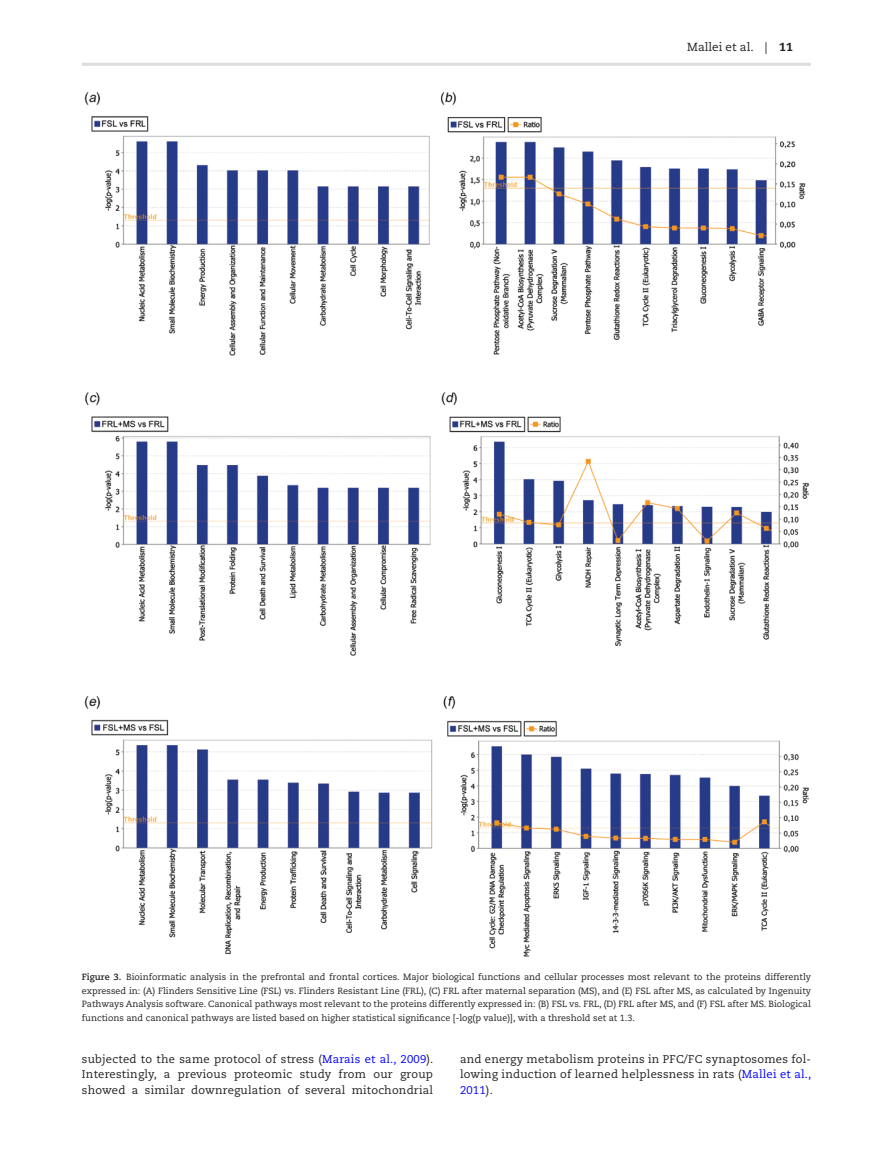
<style>
.page{position:relative;width:893px;height:1174px;background:#fff}
.page>*{position:absolute;margin:0;border:0;box-sizing:border-box;transform-origin:0 0}
.t1{font:11.7px "Caecilia LT Std";color:#231f20}
.t2{font:11.25px/15.8px "Caecilia LT Std";letter-spacing:.02em;color:#231f20;text-align:justify}
.t3{font:9px/13.5px "Caecilia LT Std";color:#231f20;text-align:justify}
.s1{font-weight:800}
.s2{font-weight:700}
.s3{color:#00f}
</style>
<div class="page">
<hr style="left:82px;top:63px;width:729px;height:3px;background:#dcdddf">
<img style="left:84px;top:92px;width:725px;height:864px">
<p class="t1" style="left:687px;top:40px;width:107px">Mallei et al. | <span class="s1">11</span></p>
<p class="t3" style="left:82px;top:970px;width:731px"><span class="s2">Figure 3.</span> Bioinformatic analysis in the prefrontal and frontal cortices. Major biological functions and cellular processes most relevant to the proteins differently expressed in: (A) Flinders Sensitive Line (FSL) vs. Flinders Resistant Line (FRL), (C) FRL after maternal separation (MS), and (E) FSL after MS, as calculated by Ingenuity Pathways Analysis software. Canonical pathways most relevant to the proteins differently expressed in: (B) FSL vs. FRL, (D) FRL after MS, and (F) FSL after MS. Biological functions and canonical pathways are listed based on higher statistical significance [-log(p value)], with a threshold set at 1.3.</p>
<p class="t2" style="left:82px;top:1051px;width:353px">subjected to the same protocol of stress (<span class="s3">Marais et al., 2009</span>).<br>Interestingly, a previous proteomic study from our group showed a similar downregulation of several mitochondrial</p>
<p class="t2" style="left:460px;top:1051px;width:353px">and energy metabolism proteins in PFC/FC synaptosomes fol&shy;lowing induction of learned helplessness in rats (<span class="s3">Mallei et al., 2011</span>).</p>
</div>
